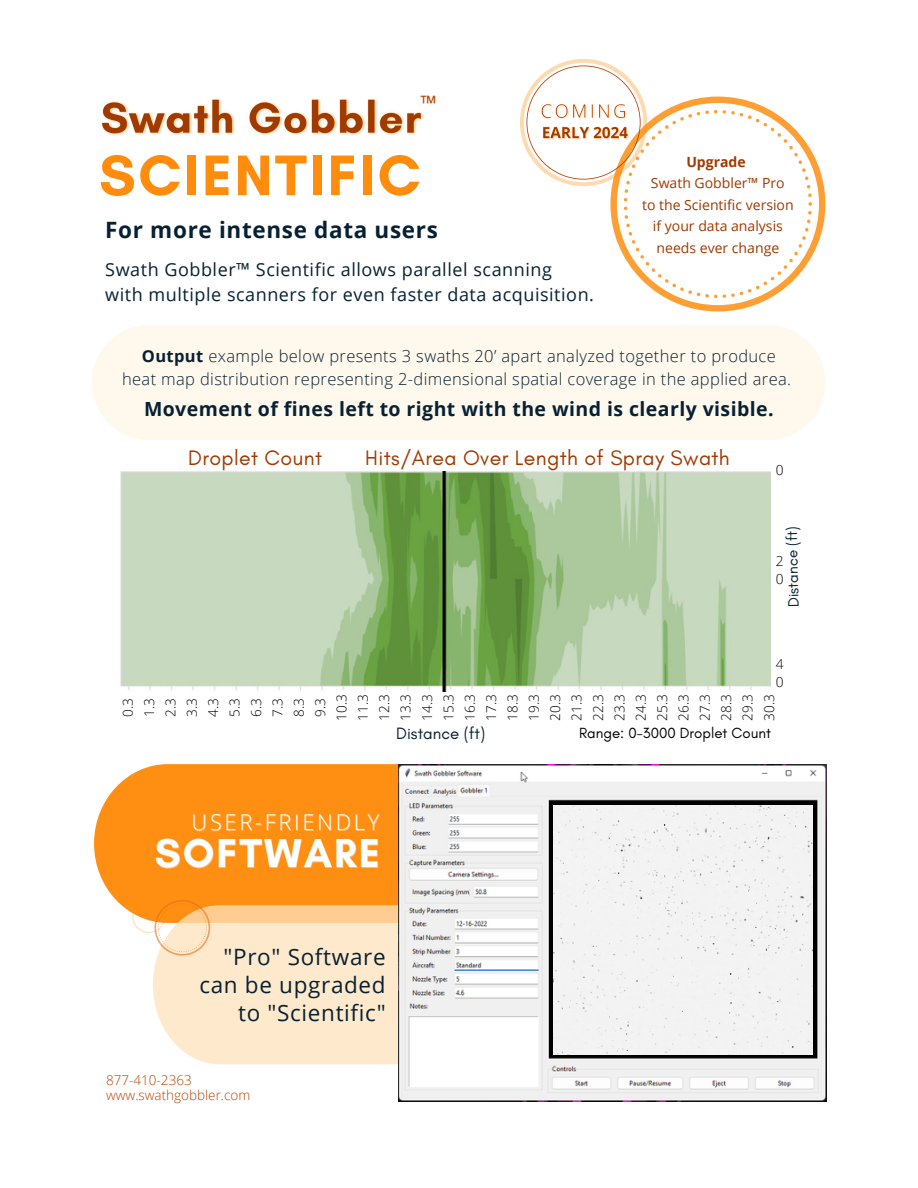
<style>
.page{position:relative;width:918px;height:1188px;background:#fff}
.page>*{position:absolute;margin:0;border:0;box-sizing:border-box;transform-origin:0 0}
.t1{font:700 58.2px "Glacial Indifference";letter-spacing:.045em;color:#ff8c0c}
.t2{font:700 41.1px "Glacial Indifference";letter-spacing:.05em;color:#fff}
.t3{font:22.5px/28.2px "Open Sans";letter-spacing:.03em;color:#062133;text-align:right}
.t4{font:700 22.5px "Open Sans";letter-spacing:.03em;color:#062133}
.t5{font:300 21.9px "Open Sans";letter-spacing:.125em;color:#fff}
.t6{font:21.3px "Glacial Indifference";letter-spacing:.015em;color:#9f3a00}
.t7{font:21.3px "Open Sans";color:#ba4400}
.t8{font:700 19.5px "Open Sans";letter-spacing:.02em;color:#062133}
.t9{font:18px "Open Sans";letter-spacing:.03em;color:#062133}
.t10{font:16.8px "Glacial Indifference";color:#062133}
.t11{font:300 16.5px "Open Sans";letter-spacing:.025em;color:#062133}
.t12{font:15.3px "Glacial Indifference";color:#062133}
.t13{font:15px "Glacial Indifference";color:#000}
.t14{font:14.1px/21.3px "Open Sans";color:#9f3a00;text-align:center}
.t15{font:700 14.1px "Open Sans";color:#9f3a00}
.t16{font:300 13.8px "Open Sans";color:#000}
.t17{font:300 13.5px "Open Sans";color:#000}
.t18{font:300 13.5px "Open Sans";color:#ba4400}
.s1{font-weight:700}
</style>
<div class="page">
<div style="left:92px;top:325px;width:733px;height:115px;background:#fff8ec"></div>
<div style="left:94px;top:764px;width:650px;height:159px;background:#ff8f13;border-radius:77px"></div>
<svg style="left:153px;top:905px;width:246px;height:159px;fill:#ffe9cc"></svg>
<img style="left:399px;top:764px;width:428px;height:338px">
<div style="left:553px;top:805px;width:260px;height:249px;background:#f4f3f3"></div>
<svg style="left:666px;top:152px;width:159px;height:159px"></svg>
<svg style="left:520px;top:59px;width:292px;height:239px"></svg>
<img style="left:538px;top:98px;width:95px;height:46px">
<img style="left:101px;top:98px;width:323px;height:37px">
<svg style="left:132px;top:900px;width:78px;height:56px"></svg>
<img style="left:120px;top:471px;width:651px;height:221px">
<p class="t7" style="left:421px;top:89px;width:18px">™</p>
<p class="t1" style="left:99px;top:140px;width:323px">SCIENTIFIC</p>
<p class="t4" style="left:105px;top:214px;width:334px">For more intense data users</p>
<p class="t9" style="left:105px;top:257px;width:448px">Swath Gobbler™ Scientific allows parallel scanning</p>
<p class="t9" style="left:105px;top:282px;width:490px">with multiple scanners for even faster data acquisition.</p>
<p class="t15" style="left:686px;top:152px;width:61px">Upgrade</p>
<p class="t14" style="left:651px;top:172px;width:135px">Swath Gobbler™ Pro</p>
<p class="t14" style="left:642px;top:194px;width:153px">to the Scientific version if your data analysis needs ever change</p>
<p class="t11" style="left:142px;top:345px;width:635px"><span class="s1">Output</span> example below presents 3 swaths 20’ apart analyzed together to produce</p>
<p class="t11" style="left:122px;top:368px;width:671px">heat map distribution representing 2-dimensional spatial coverage in the applied area.</p>
<p class="t8" style="left:144px;top:395px;width:631px">Movement of fines left to right with the wind is clearly visible.</p>
<p class="t6" style="left:188px;top:444px;width:135px">Droplet Count</p>
<p class="t6" style="left:365px;top:444px;width:366px">Hits/Area Over Length of Spray Swath</p>
<p class="t16" style="left:776px;top:460px;width:9px">0</p>
<p class="t12" style="left:784px;top:607px;width:83px;rotate:-91deg">Distance (ft)</p>
<p class="t16" style="left:776px;top:551px;width:9px">2</p>
<p class="t16" style="left:776px;top:570px;width:9px">0</p>
<p class="t16" style="left:776px;top:654px;width:9px">4</p>
<p class="t16" style="left:776px;top:672px;width:9px">0</p>
<p class="t17" style="left:118px;top:717px;width:20px;rotate:-90deg">0.3</p>
<p class="t17" style="left:140px;top:717px;width:20px;rotate:-90deg">1.3</p>
<p class="t17" style="left:161px;top:717px;width:20px;rotate:-90deg">2.3</p>
<p class="t17" style="left:182px;top:717px;width:20px;rotate:-90deg">3.3</p>
<p class="t17" style="left:204px;top:717px;width:20px;rotate:-90deg">4.3</p>
<p class="t17" style="left:225px;top:717px;width:20px;rotate:-90deg">5.3</p>
<p class="t17" style="left:247px;top:717px;width:20px;rotate:-90deg">6.3</p>
<p class="t17" style="left:268px;top:717px;width:20px;rotate:-90deg">7.3</p>
<p class="t17" style="left:289px;top:717px;width:20px;rotate:-90deg">8.3</p>
<p class="t17" style="left:311px;top:717px;width:20px;rotate:-90deg">9.3</p>
<p class="t17" style="left:332px;top:721px;width:28px;rotate:-90deg">10.3</p>
<p class="t17" style="left:353px;top:721px;width:28px;rotate:-90deg">11.3</p>
<p class="t17" style="left:375px;top:721px;width:28px;rotate:-90deg">12.3</p>
<p class="t17" style="left:396px;top:721px;width:28px;rotate:-90deg">13.3</p>
<p class="t17" style="left:418px;top:721px;width:28px;rotate:-90deg">14.3</p>
<p class="t17" style="left:439px;top:721px;width:28px;rotate:-90deg">15.3</p>
<p class="t17" style="left:460px;top:721px;width:28px;rotate:-90deg">16.3</p>
<p class="t17" style="left:482px;top:721px;width:28px;rotate:-90deg">17.3</p>
<p class="t17" style="left:503px;top:721px;width:28px;rotate:-90deg">18.3</p>
<p class="t17" style="left:524px;top:721px;width:28px;rotate:-90deg">19.3</p>
<p class="t17" style="left:546px;top:721px;width:28px;rotate:-90deg">20.3</p>
<p class="t17" style="left:567px;top:721px;width:28px;rotate:-90deg">21.3</p>
<p class="t17" style="left:589px;top:721px;width:28px;rotate:-90deg">22.3</p>
<p class="t17" style="left:610px;top:721px;width:28px;rotate:-90deg">23.3</p>
<p class="t17" style="left:631px;top:721px;width:28px;rotate:-90deg">24.3</p>
<p class="t17" style="left:653px;top:721px;width:28px;rotate:-90deg">25.3</p>
<p class="t17" style="left:674px;top:721px;width:28px;rotate:-90deg">26.3</p>
<p class="t17" style="left:695px;top:721px;width:28px;rotate:-90deg">27.3</p>
<p class="t17" style="left:717px;top:721px;width:28px;rotate:-90deg">28.3</p>
<p class="t17" style="left:738px;top:721px;width:28px;rotate:-90deg">29.3</p>
<p class="t17" style="left:760px;top:721px;width:28px;rotate:-90deg">30.3</p>
<p class="t10" style="left:396px;top:723px;width:91px">Distance (ft)</p>
<p class="t13" style="left:579px;top:724px;width:193px">Range: 0-3000 Droplet Count</p>
<p class="t5" style="left:192px;top:807px;width:189px">USER-FRIENDLY</p>
<p class="t2" style="left:155px;top:828px;width:227px">SOFTWARE</p>
<p class="t3" style="left:199px;top:942px;width:188px">"Pro" Software can be upgraded to "Scientific"</p>
<p class="t18" style="left:106px;top:1071px;width:87px">877-410-2363</p>
<p class="t18" style="left:106px;top:1085px;width:146px">www.swathgobbler.com</p>
</div>
